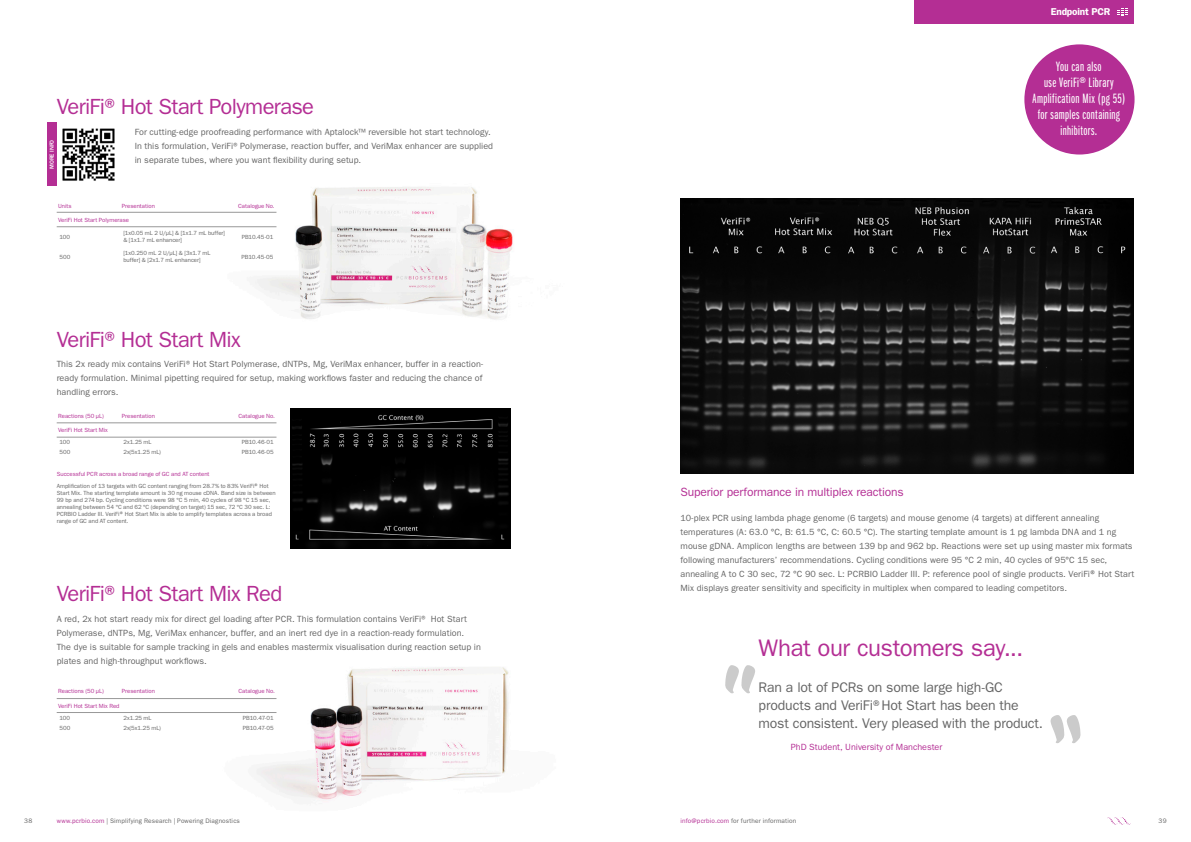
<style>
.page{position:relative;width:1191px;height:842px;background:#fff}
.page>*{position:absolute;margin:0;border:0;box-sizing:border-box;transform-origin:0 0}
.New_Big_Quote_Header{font:24px "ITC Franklin Gothic Std";letter-spacing:-.02em;color:#b42e94}
.NEW_Product_Name{font:22px "ITC Franklin Gothic Std";letter-spacing:-.03em;color:#b42e94}
.NEW_Big_Quote{font:14px/18px "ITC Franklin Gothic Std";letter-spacing:-.015em;color:#656565}
.NEW_Hotspot_Text{font:14px/16px "ITC Franklin Gothic Std Bk X Cp";letter-spacing:.025em;color:#fff;text-align:center}
.NEW_Features_App_Subtitle{font:12px "ITC Franklin Gothic Std";letter-spacing:-.015em;color:#b42e94}
.t1{font:600 10px "ITC Franklin Gothic Std";letter-spacing:-.02em;color:#fff}
.NEW_Body_Copy{font:9px/14px "ITC Franklin Gothic Std";letter-spacing:.005em;color:#656565}
.NEW_Quote_Name_and_Institution{font:9px "ITC Franklin Gothic Std";color:#b42e94}
.t2{font:6.5px "ITC Franklin Gothic Std";letter-spacing:.02em;color:#656565}
.NEW_Figure_Body{font:6px/7px "ITC Franklin Gothic Std";color:#656565}
.NEW_Table_Body{font:6px/7px "ITC Franklin Gothic Std";color:#656565}
.NEW_Table_Header{font:6px "ITC Franklin Gothic Std";color:#b42e94}
.NEW_Figure_Header{font:6px "ITC Franklin Gothic Std";color:#b42e94}
.NEW_MORE_INFO{font:500 6px "ITC Franklin Gothic Std";color:#fff}
.s1{font-family:"Lucida Sans Std"}
.s2{font-family:"ITC Franklin Gothic Std"}
.s3{color:#b42e94}
</style>
<div class="page">
<img style="left:256px;top:547px;width:255px;height:254px">
<img style="left:162px;top:187px;width:351px;height:224px">
<img style="left:680px;top:198px;width:453px;height:275px">
<img style="left:291px;top:409px;width:219px;height:139px">
<img style="left:62px;top:128px;width:53px;height:53px">
<svg style="left:1107px;top:817px;width:24px;height:8px"></svg>
<svg style="left:725px;top:665px;width:30px;height:28px"></svg>
<svg style="left:1050px;top:715px;width:30px;height:28px"></svg>
<hr style="left:57px;top:227px;width:219px;height:1px;background:#989898">
<hr style="left:57px;top:423px;width:219px;height:1px;background:#989898">
<hr style="left:57px;top:698px;width:219px;height:1px;background:#989898">
<hr style="left:57px;top:212px;width:219px;height:1px;background:#989898">
<hr style="left:57px;top:437px;width:219px;height:1px;background:#989898">
<hr style="left:57px;top:712px;width:219px;height:1px;background:#989898">
<div style="left:1024px;top:44px;width:110px;height:111px;background:#b42e94;border-radius:50%"></div>
<div style="left:47px;top:122px;width:10px;height:64px;background:#b42e94"></div>
<div style="left:914px;top:0;width:196px;height:24px;background:#b42e94"></div>
<div style="left:1110px;top:0;width:24px;height:24px;background:#b42e94"></div>
<svg style="left:1117px;top:8px;width:11px;height:8px"></svg>
<p class="NEW_Product_Name" style="left:57px;top:94px;width:259px">VeriFi®Hot Start Polymerase</p>
<p class="NEW_MORE_INFO" style="left:49px;top:169px;width:31px;rotate:-90deg">MORE INFO</p>
<p class="NEW_Body_Copy" style="left:135px;top:125px;width:360px">For cutting-edge proofreading performance with Aptalock™ reversible hot start technology.<br>In this formulation, VeriFi®Polymerase, reaction buffer, and VeriMax enhancer are supplied in separate tubes, where you want flexibility during setup.</p>
<p class="NEW_Table_Header" style="left:58px;top:202px;width:15px">Units</p>
<p class="NEW_Table_Header" style="left:122px;top:202px;width:35px">Presentation</p>
<p class="NEW_Table_Header" style="left:238px;top:202px;width:38px">Catalogue No.</p>
<p class="NEW_Table_Header" style="left:58px;top:216px;width:72px">VeriFi Hot Start Polymerase</p>
<p class="NEW_Table_Body" style="left:60px;top:233px;width:12px">100</p>
<p class="NEW_Table_Body" style="left:123px;top:230px;width:103px">[1x0.05 mL 2 U/µL] &amp; [1x1.7 mL buffer] &amp; [1x1.7 mL enhancer]</p>
<p class="NEW_Table_Body" style="left:242px;top:233px;width:33px">PB10.45-01</p>
<p class="NEW_Table_Body" style="left:60px;top:253px;width:12px">500</p>
<p class="NEW_Table_Body" style="left:123px;top:250px;width:88px">[1x0.250 mL 2 U/µL] &amp; [3x1.7 mL buffer] &amp; [2x1.7 mL enhancer]</p>
<p class="NEW_Table_Body" style="left:242px;top:253px;width:33px">PB10.45-05</p>
<p class="NEW_Product_Name" style="left:57px;top:327px;width:186px">VeriFi®Hot Start Mix</p>
<p class="NEW_Body_Copy" style="left:57px;top:357px;width:428px;text-align:justify">This 2x ready mix contains VeriFi®Hot Start Polymerase, dNTPs, Mg, VeriMax enhancer, buffer in a reaction&shy;ready formulation. Minimal pipetting required for setup, making workflows faster and reducing the chance of handling errors.</p>
<p class="NEW_Table_Header" style="left:58px;top:412px;width:47px">Reactions (50 μL)</p>
<p class="NEW_Table_Header" style="left:122px;top:412px;width:35px">Presentation</p>
<p class="NEW_Table_Header" style="left:238px;top:412px;width:38px">Catalogue No.</p>
<p class="NEW_Table_Header" style="left:58px;top:427px;width:51px">VeriFi Hot Start Mix</p>
<p class="NEW_Table_Body" style="left:60px;top:439px;width:12px">100</p>
<p class="NEW_Table_Body" style="left:123px;top:439px;width:30px">2x1.25 mL</p>
<p class="NEW_Table_Body" style="left:242px;top:439px;width:33px">PB10.46-01</p>
<p class="NEW_Table_Body" style="left:60px;top:449px;width:12px">500</p>
<p class="NEW_Table_Body" style="left:123px;top:449px;width:39px">2x(5x1.25 mL)</p>
<p class="NEW_Table_Body" style="left:242px;top:449px;width:33px">PB10.46-05</p>
<p class="NEW_Figure_Header" style="left:57px;top:470px;width:154px">Successful PCR across a broad range of GC and AT content</p>
<p class="NEW_Figure_Body" style="left:57px;top:483px;width:220px">Amplification of 13 targets with GC content ranging from 28.7% to 83% VeriFi<span class="s1">®</span> Hot Start Mix. The starting template amount is 30 ng mouse cDNA. Band size is between 99 bp and 274 bp. Cycling conditions were 98 °C 5 min, 40 cycles of 98 °C 15 sec, annealing between 54 °C and 62 °C (depending on target) 15 sec, 72 °C 30 sec. L:<br>PCRBIO Ladder III. VeriFi<span class="s1">®</span> Hot Start Mix is able to amplify templates across a broad range of GC and AT content.</p>
<p class="NEW_Product_Name" style="left:57px;top:581px;width:227px">VeriFi®Hot Start Mix Red</p>
<p class="NEW_Body_Copy" style="left:57px;top:612px;width:426px">A red, 2x hot start ready mix for direct gel loading after PCR. This formulation contains VeriFi® Hot Start Polymerase, dNTPs, Mg, VeriMax enhancer, buffer, and an inert red dye in a reaction-ready formulation.<br>The dye is suitable for sample tracking in gels and enables mastermix visualisation during reaction setup in plates and high-throughput workflows.</p>
<p class="NEW_Table_Header" style="left:58px;top:688px;width:47px">Reactions (50 μL)</p>
<p class="NEW_Table_Header" style="left:122px;top:688px;width:35px">Presentation</p>
<p class="NEW_Table_Header" style="left:238px;top:688px;width:38px">Catalogue No.</p>
<p class="NEW_Table_Header" style="left:58px;top:702px;width:63px">VeriFi Hot Start Mix Red</p>
<p class="NEW_Table_Body" style="left:60px;top:714px;width:12px">100</p>
<p class="NEW_Table_Body" style="left:123px;top:714px;width:30px">2x1.25 mL</p>
<p class="NEW_Table_Body" style="left:243px;top:714px;width:32px">PB10.47-01</p>
<p class="NEW_Table_Body" style="left:60px;top:724px;width:12px">500</p>
<p class="NEW_Table_Body" style="left:123px;top:724px;width:39px">2x(5x1.25 mL)</p>
<p class="NEW_Table_Body" style="left:243px;top:724px;width:32px">PB10.47-05</p>
<p class="t1" style="left:1050px;top:6px;width:61px">Endpoint PCR</p>
<p class="NEW_Hotspot_Text" style="left:1032px;top:59px;width:94px">You can also<br>use VeriFi<span class="s2">®</span>Library<br>Amplification Mix (pg 55) for samples containing inhibitors.</p>
<p class="NEW_Features_App_Subtitle" style="left:680px;top:485px;width:224px">Superior performance in multiplex reactions</p>
<p class="NEW_Body_Copy" style="left:680px;top:511px;width:455px">10-plex PCR using lambda phage genome (6 targets) and mouse genome (4 targets) at different annealing temperatures (A: 63.0 °C, B: 61.5 °C, C: 60.5 °C). The starting template amount is 1 pg lambda DNA and 1 ng mouse gDNA. Amplicon lengths are between 139 bp and 962 bp. Reactions were set up using master mix formats following manufacturers’ recommendations. Cycling conditions were 95 °C 2 min, 40 cycles of 95°C 15 sec, annealing A to C 30 sec, 72 °C 90 sec. L: PCRBIO Ladder III. P: reference pool of single products. VeriFi<span class="s1">®</span> Hot Start Mix displays greater sensitivity and specificity in multiplex when compared to leading competitors.</p>
<p class="New_Big_Quote_Header" style="left:758px;top:634px;width:266px">What our customers say...</p>
<p class="NEW_Big_Quote" style="left:758px;top:678px;width:286px">Ran a lot of PCRs on some large high-GC products and VeriFi®Hot Start has been the most consistent. Very pleased with the product.</p>
<p class="NEW_Quote_Name_and_Institution" style="left:791px;top:742px;width:153px">PhD Student, University of Manchester</p>
<p class="t2" style="left:24px;top:817px;width:10px">38</p>
<p class="t2" style="left:57px;top:817px;width:185px"><span class="s3">www.pcrbio.com</span> | Simplifying Research | Powering Diagnostics</p>
<p class="t2" style="left:680px;top:817px;width:117px"><span class="s3">info@pcrbio.com</span> for further information</p>
<p class="t2" style="left:1158px;top:817px;width:10px">39</p>
</div>
